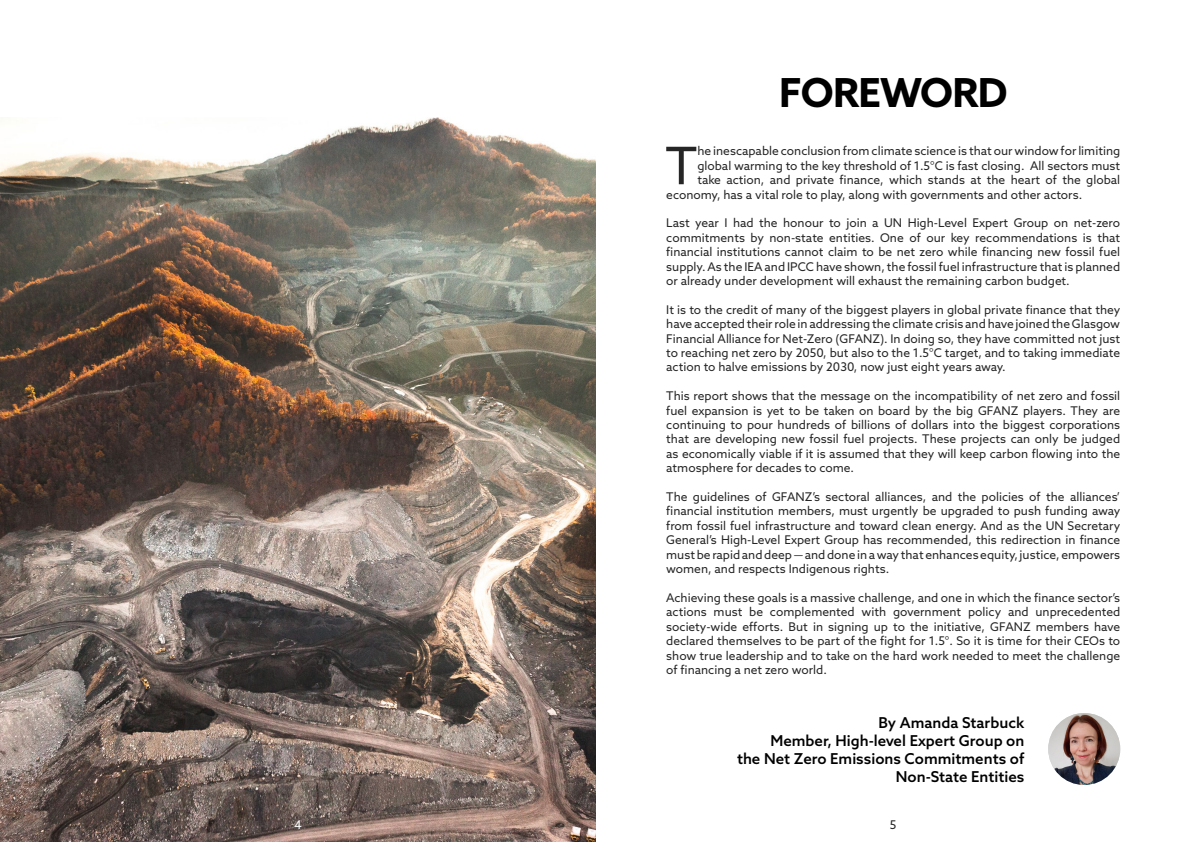
<style>
.page{position:relative;width:1191px;height:842px;background:#fff}
.page>*{position:absolute;margin:0;border:0;box-sizing:border-box;transform-origin:0 0}
.t1{font:51.8px "Azo Sans";color:#252625}
.t2{font:700 40px "Azo Sans";letter-spacing:-.02em;color:#000}
.t3{font:500 15px/18px "Azo Sans";color:#000;text-align:right}
.t4{font:12px/14.4px "Azo Sans";color:#252625;text-align:justify}
.t5{font:12px "Azo Sans";color:#fff}
</style>
<div class="page">
<img style="left:0;top:117px;width:595px;height:725px">
<img style="left:1048px;top:713px;width:72px;height:72px;border-radius:36px">
<h2 class="t2" style="left:779px;top:66px;width:230px">FOREWORD</h2>
<h1 class="t1" style="left:665px;top:132px;width:34px">T</h1>
<p class="t4" style="left:697px;top:144px;width:424px">he inescapable conclusion from climate science is that our window for limiting</p>
<p class="t4" style="left:697px;top:158px;width:424px">global warming to the key threshold of 1.5°C is fast closing. All sectors must</p>
<p class="t4" style="left:697px;top:173px;width:424px">take action, and private finance, which stands at the heart of the global</p>
<p class="t4" style="left:666px;top:187px;width:417px">economy, has a vital role to play, along with governments and other actors.</p>
<p class="t4" style="left:666px;top:216px;width:455px">Last year I had the honour to join a UN High-Level Expert Group on net-zero commitments by non-state entities. One of our key recommendations is that financial institutions cannot claim to be net zero while financing new fossil fuel supply. As the IEA and IPCC have shown, the fossil fuel infrastructure that is planned or already under development will exhaust the remaining carbon budget.</p>
<p class="t4" style="left:666px;top:302px;width:455px">It is to the credit of many of the biggest players in global private finance that they have accepted their role in addressing the climate crisis and have joined the Glasgow Financial Alliance for Net-Zero (GFANZ). In doing so, they have committed not just to reaching net zero by 2050, but also to the 1.5°C target, and to taking immediate action to halve emissions by 2030, now just eight years away.</p>
<p class="t4" style="left:666px;top:389px;width:455px">This report shows that the message on the incompatibility of net zero and fossil fuel expansion is yet to be taken on board by the big GFANZ players. They are continuing to pour hundreds of billions of dollars into the biggest corporations that are developing new fossil fuel projects. These projects can only be judged as economically viable if it is assumed that they will keep carbon flowing into the atmosphere for decades to come.</p>
<p class="t4" style="left:666px;top:489px;width:455px">The guidelines of GFANZ’s sectoral alliances, and the policies of the alliances’ financial institution members, must urgently be upgraded to push funding away from fossil fuel infrastructure and toward clean energy. And as the UN Secretary General’s High-Level Expert Group has recommended, this redirection in finance must be rapid and deep — and done in a way that enhances equity, justice, empowers women, and respects Indigenous rights.</p>
<p class="t4" style="left:666px;top:590px;width:455px">Achieving these goals is a massive challenge, and one in which the finance sector’s actions must be complemented with government policy and unprecedented society-wide efforts. But in signing up to the initiative, GFANZ members have declared themselves to be part of the fight for 1.5°. So it is time for their CEOs to show true leadership and to take on the hard work needed to meet the challenge of financing a net zero world.</p>
<p class="t3" style="left:737px;top:713px;width:289px">By Amanda Starbuck<br>Member, High-level Expert Group on<br>the Net Zero Emissions Commitments of<br>Non-State Entities</p>
<p class="t5" style="left:294px;top:817px;width:9px">4</p>
<p class="t4" style="left:890px;top:817px;width:8px">5</p>
</div>
